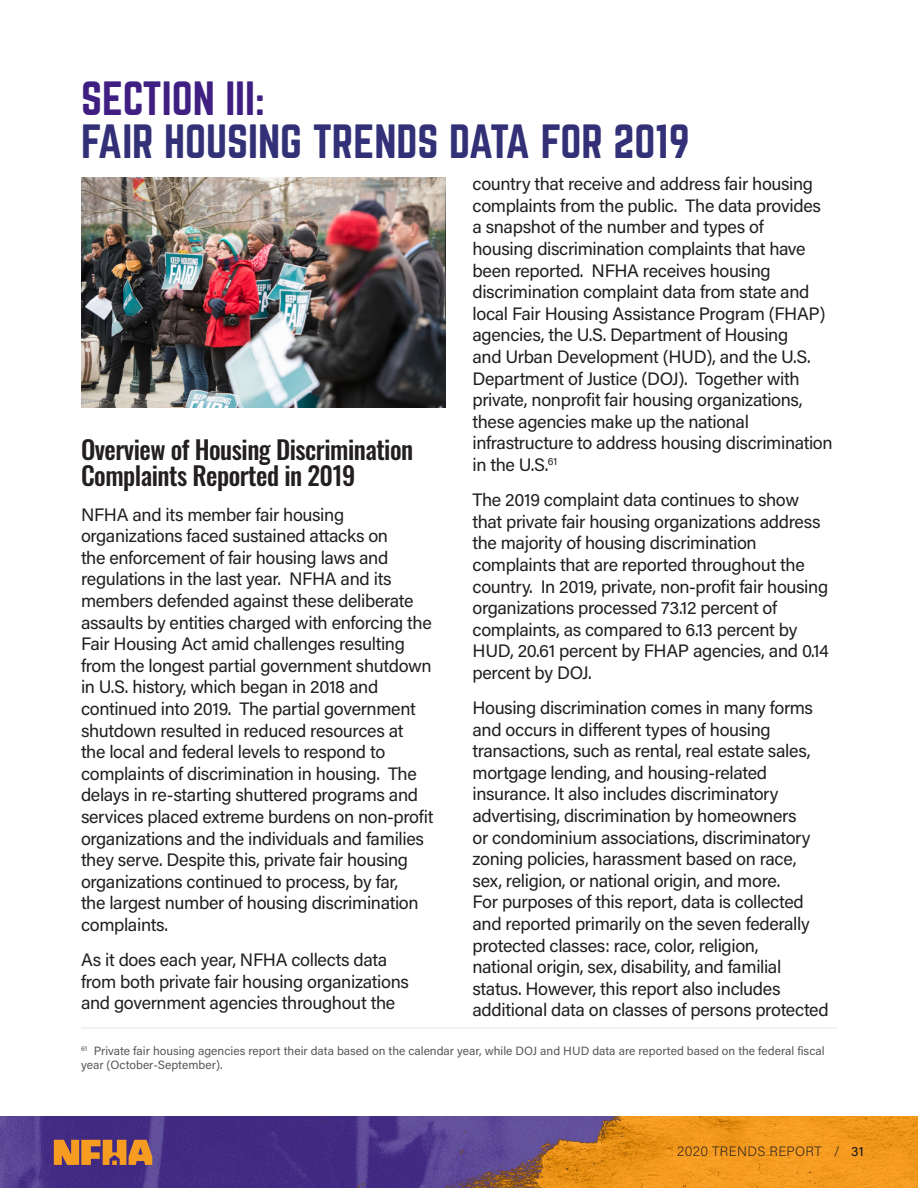
<style>
.page{position:relative;width:918px;height:1188px;background:#fff}
.page>*{position:absolute;margin:0;border:0;box-sizing:border-box;transform-origin:0 0}
.Headline_Style{font:42px "Norwester";color:#323077}
.Headline_Style-2{font:42px "Norwester";color:#401f82}
.Subhead_Style{font:25.5px/25.5px "Oswald";letter-spacing:-.02em;color:#231f20}
.Body_Style{font:18px/21.6px "Acumin Pro";letter-spacing:-.02em;color:#231f20}
.t1{font:200 13.5px "Acumin Pro";letter-spacing:.025em;color:#231f20}
.Footnote{font:12px/14.4px "Acumin Pro";color:#57585a}
.s1{font-weight:500}
</style>
<div class="page">
<img style="left:0;top:1117px;width:918px;height:71px">
<svg style="left:54px;top:1140px;width:98px;height:25px;background:#c87f39"></svg>
<hr style="left:81px;top:1028px;width:756px;height:1px;background:#e6e7e9">
<img style="left:81px;top:177px;width:365px;height:231px">
<p class="Headline_Style-2" style="left:81px;top:78px;width:185px">SECTION III:</p>
<p class="Headline_Style" style="left:81px;top:121px;width:610px">FAIR HOUSING TRENDS DATA FOR 2019</p>
<p class="Body_Style" style="left:472px;top:172px;width:362px">country that receive and address fair housing complaints from the public. The data provides a snapshot of the number and types of<br>housing discrimination complaints that have been reported. NFHA receives housing discrimination complaint data from state and local Fair Housing Assistance Program (FHAP) agencies, the U.S. Department of Housing<br>and Urban Development (HUD), and the U.S.<br>Department of Justice (DOJ). Together with private, nonprofit fair housing organizations, these agencies make up the national infrastructure to address housing discrimination in the U.S.<sup>61</sup></p>
<p class="Body_Style" style="left:472px;top:488px;width:358px">The 2019 complaint data continues to show that private fair housing organizations address the majority of housing discrimination complaints that are reported throughout the country. In 2019, private, non-profit fair housing organizations processed 73.12 percent of complaints, as compared to 6.13 percent by HUD, 20.61 percent by FHAP agencies, and 0.14 percent by DOJ.</p>
<p class="Body_Style" style="left:472px;top:696px;width:358px">Housing discrimination comes in many forms and occurs in different types of housing transactions, such as rental, real estate sales, mortgage lending, and housing-related insurance. It also includes discriminatory advertising, discrimination by homeowners<br>or condominium associations, discriminatory zoning policies, harassment based on race, sex, religion, or national origin, and more.<br>For purposes of this report, data is collected and reported primarily on the seven federally protected classes: race, color, religion,<br>national origin, sex, disability, and familial status. However, this report also includes additional data on classes of persons protected</p>
<p class="Subhead_Style" style="left:81px;top:434px;width:334px">Overview of Housing Discrimination<br>Complaints Reported in 2019</p>
<p class="Body_Style" style="left:81px;top:503px;width:354px">NFHA and its member fair housing organizations faced sustained attacks on<br>the enforcement of fair housing laws and regulations in the last year. NFHA and its members defended against these deliberate assaults by entities charged with enforcing the Fair Housing Act amid challenges resulting from the longest partial government shutdown in U.S. history, which began in 2018 and continued into 2019. The partial government shutdown resulted in reduced resources at<br>the local and federal levels to respond to complaints of discrimination in housing. The delays in re-starting shuttered programs and services placed extreme burdens on non-profit organizations and the individuals and families they serve. Despite this, private fair housing organizations continued to process, by far,<br>the largest number of housing discrimination complaints.</p>
<p class="Body_Style" style="left:81px;top:948px;width:329px">As it does each year, NFHA collects data from both private fair housing organizations and government agencies throughout the</p>
<p class="Footnote" style="left:81px;top:1043px;width:745px"><sup>61</sup> Private fair housing agencies report their data based on the calendar year, while DOJ and HUD data are reported based on the federal fiscal year (October-September).</p>
<p class="t1" style="left:677px;top:1142px;width:188px">2020 TRENDS REPORT / <span class="s1">31</span></p>
</div>
